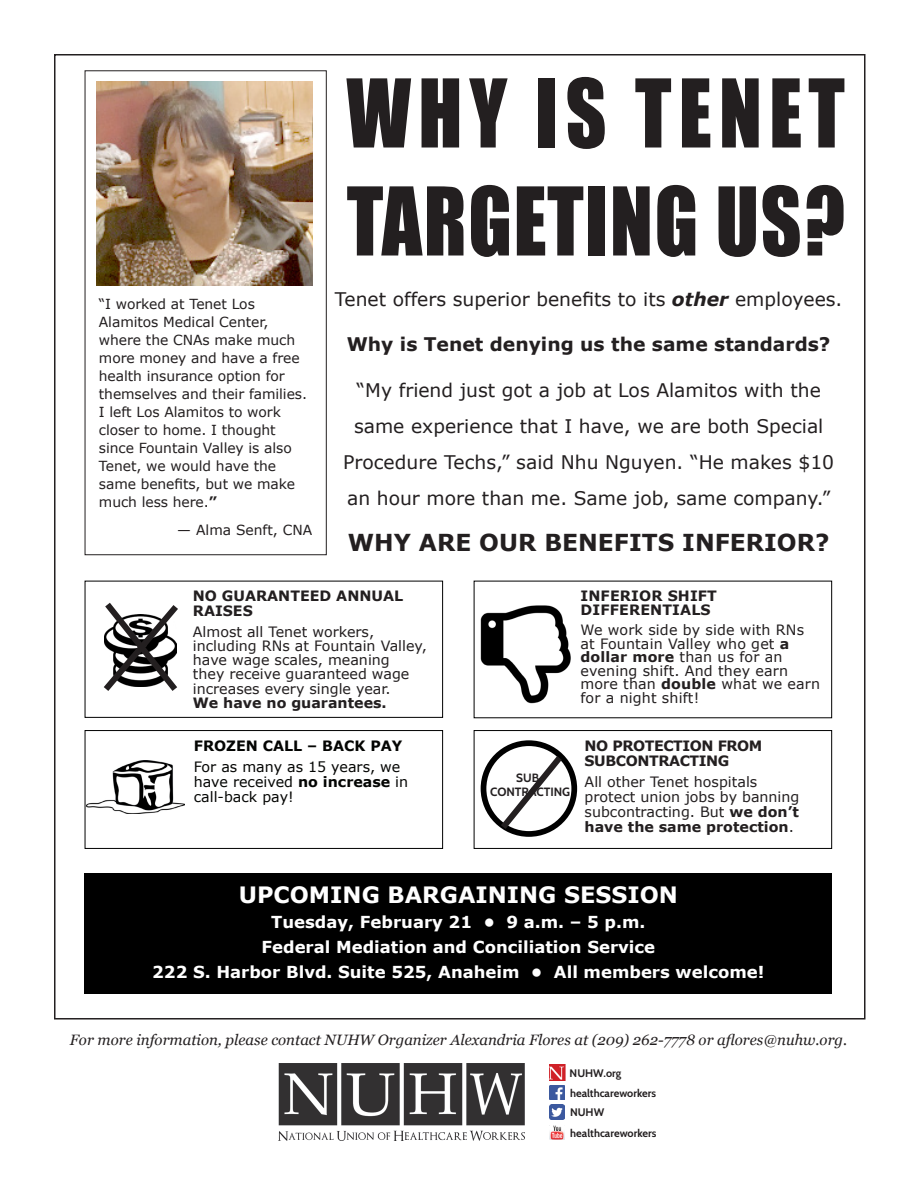
<style>
.page{position:relative;width:918px;height:1188px;background:#fff}
.page>*{position:absolute;margin:0;border:0;box-sizing:border-box;transform-origin:0 0}
.t1{font:87.45px "Impact";letter-spacing:.02em;color:#231f20;scale:.91 1}
.t2{font:87.45px "Impact";letter-spacing:.09em;color:#231f20;scale:.91 1}
.t3{font:700 23.4px "Verdana";color:#231f20}
.t4{font:700 22.5px "Verdana";color:#fff}
.t5{font:18.75px/36px "Verdana";color:#231f20;text-align:center}
.t6{font:700 18.75px "Verdana";color:#231f20}
.t7{font:700 16.5px "Verdana";color:#fff}
.t8{font:italic 15px "Georgia";color:#231f20}
.t9{font:14.25px/14.2px "Verdana";color:#231f20}
.t10{font:14.25px/15px "Verdana";color:#040503}
.t11{font:700 14.25px/14.2px "Verdana";color:#231f20}
.t12{font:700 14.25px/15px "Verdana";letter-spacing:-.03em;color:#231f20}
.t13{font:700 14.25px "Verdana";color:#040503}
.t14{font:13.8px/18px "Verdana";letter-spacing:-.005em;color:#231f20}
.t15{font:700 12px/14.4px "Cabin";color:#231f20;text-align:center}
.t16{font:700 10.95px "Cabin";color:#231f20}
.s1{font-weight:700}
.s2{font-weight:700;font-style:italic}
</style>
<div class="page">
<div style="left:85px;top:581px;width:358px;height:137px;border:1px solid #000"></div>
<div style="left:85px;top:730px;width:358px;height:119px;border:1px solid #000"></div>
<div style="left:474px;top:730px;width:358px;height:119px;border:1px solid #000"></div>
<div style="left:85px;top:70px;width:242px;height:485px;border:1px solid #231f20"></div>
<img style="left:96px;top:82px;width:216px;height:203px">
<img style="left:279px;top:1064px;width:246px;height:76px">
<img style="left:549px;top:1065px;width:16px;height:15px">
<img style="left:549px;top:1086px;width:16px;height:14px">
<img style="left:549px;top:1105px;width:16px;height:14px">
<img style="left:549px;top:1125px;width:16px;height:14px">
<div style="left:85px;top:873px;width:747px;height:121px;background:#000"></div>
<img style="left:86px;top:761px;width:99px;height:53px">
<svg style="left:103px;top:602px;width:75px;height:89px"></svg>
<img style="left:480px;top:605px;width:91px;height:99px">
<div style="left:481px;top:740px;width:96px;height:97px;border:6px solid #000;border-radius:50%"></div>
<svg style="left:495px;top:750px;width:73px;height:86px"></svg>
<p class="t14" style="left:99px;top:295px;width:210px">“I worked at Tenet Los<br>Alamitos Medical Center, where the CNAs make much more money and have a free health insurance option for themselves and their families.<br>I left Los Alamitos to work closer to home. I thought since Fountain Valley is also<br>Tenet, we would have the same benefits, but we make much less here.<span class="s1">”</span></p>
<p class="t14" style="left:177px;top:521px;width:137px">— Alma Senft, CNA</p>
<p class="t2" style="left:346px;top:45px;width:549px">WHY IS TENET</p>
<p class="t1" style="left:347px;top:153px;width:549px">TARGETING US?</p>
<p class="t5" style="left:335px;top:281px;width:509px">Tenet offers superior benefits to its <span class="s2">other</span> employees.</p>
<p class="t6" style="left:347px;top:332px;width:485px">Why is Tenet denying us the same standards?</p>
<p class="t5" style="left:343px;top:373px;width:493px">“My friend just got a job at Los Alamitos with the same experience that I have, we are both Special Procedure Techs,” said Nhu Nguyen. “He makes $10 an hour more than me. Same job, same company.”</p>
<p class="t3" style="left:348px;top:527px;width:483px">WHY ARE OUR BENEFITS INFERIOR?</p>
<p class="t11" style="left:193px;top:589px;width:212px">NO GUARANTEED ANNUAL<br>RAISES</p>
<p class="t9" style="left:193px;top:624px;width:236px">Almost all Tenet workers, including RNs at Fountain Valley, have wage scales, meaning<br>they receive guaranteed wage increases every single year.<br><span class="s1">We have no guarantees.</span></p>
<p class="t13" style="left:194px;top:736px;width:210px">FROZEN CALL – BACK PAY</p>
<p class="t10" style="left:194px;top:760px;width:216px">For as many as 15 years, we have received <span class="s1">no increase</span> in call-back pay!</p>
<p class="t15" style="left:490px;top:770px;width:82px">SUB-<br>CONTRACTING</p>
<p class="t11" style="left:580px;top:589px;width:138px;line-height:13.5px">INFERIOR SHIFT<br>DIFFERENTIALS</p>
<p class="t9" style="left:580px;top:623px;width:241px;line-height:13.5px">We work side by side with RNs at Fountain Valley who get <span class="s1">a dollar more</span> than us for an evening shift. And they earn more than <span class="s1">double</span> what we earn for a night shift!</p>
<p class="t12" style="left:585px;top:738px;width:179px">NO PROTECTION FROM<br>SUBCONTRACTING</p>
<p class="t9" style="left:585px;top:775px;width:216px;line-height:15px">All other Tenet hospitals protect union jobs by banning subcontracting. But <span class="s1">we don’t have the same protection</span>.</p>
<p class="t4" style="left:239px;top:881px;width:441px">UPCOMING BARGAINING SESSION</p>
<p class="t7" style="left:271px;top:911px;width:376px">Tuesday, February 21 • 9 a.m. – 5 p.m.</p>
<p class="t7" style="left:261px;top:936px;width:395px">Federal Mediation and Conciliation Service</p>
<p class="t7" style="left:152px;top:961px;width:614px">222 S. Harbor Blvd. Suite 525, Anaheim • All members welcome!</p>
<p class="t8" style="left:70px;top:1029px;width:779px">For more information, please contact NUHW Organizer Alexandria Flores at (209) 262-7778 or aflores@nuhw.org.</p>
<p class="t16" style="left:570px;top:1067px;width:53px">NUHW.org</p>
<p class="t16" style="left:570px;top:1086px;width:88px">healthcareworkers</p>
<p class="t16" style="left:570px;top:1106px;width:36px">NUHW</p>
<p class="t16" style="left:570px;top:1126px;width:88px">healthcareworkers</p>
</div>
